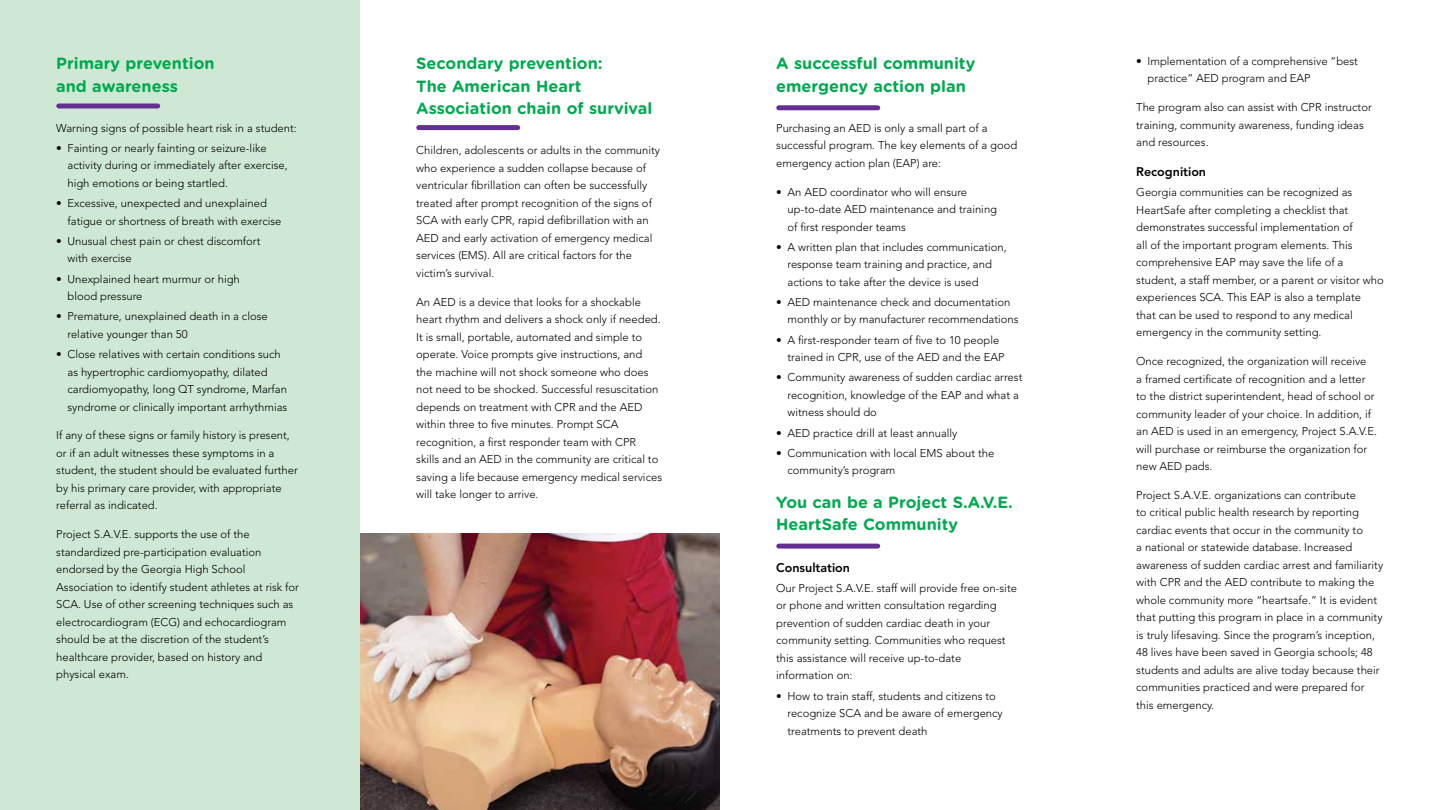
<style>
.page{position:relative;width:1440px;height:810px;background:#fff}
.page>*{position:absolute;margin:0;border:0;box-sizing:border-box;transform-origin:0 0}
.t1{font:700 16.25px/22.5px "Gotham Rounded";color:#00a94f}
.t2{font:800 12.5px "Avenir";color:#000}
.t3{font:300 11.25px/17.5px "Avenir";color:#000}
.s1{font-weight:900}
</style>
<div class="page">
<div style="left:0;top:0;width:360px;height:810px;background:#cfe8d4"></div>
<div style="left:59px;top:103px;width:99px;height:5px;background:#642f92"></div>
<div style="left:419px;top:125px;width:99px;height:5px;background:#642f92"></div>
<div style="left:779px;top:105px;width:99px;height:5px;background:#642f92"></div>
<div style="left:779px;top:544px;width:99px;height:5px;background:#642f92"></div>
<img style="left:360px;top:534px;width:360px;height:276px">
<h1 class="t1" style="left:56px;top:52px;width:160px">Primary prevention and awareness</h1>
<p class="t3" style="left:56px;top:119px;width:242px">Warning signs of possible heart risk in a student:</p>
<p class="t3" style="left:68px;top:139px;width:222px;text-indent:-11px"><span class="s1">•</span> Fainting or nearly fainting or seizure-like activity during or immediately after exercise, high emotions or being startled.</p>
<p class="t3" style="left:68px;top:195px;width:216px;text-indent:-11px"><span class="s1">•</span> Excessive, unexpected and unexplained fatigue or shortness of breath with exercise</p>
<p class="t3" style="left:68px;top:232px;width:194px;text-indent:-11px"><span class="s1">•</span> Unusual chest pain or chest discomfort with exercise</p>
<p class="t3" style="left:68px;top:270px;width:174px;text-indent:-11px"><span class="s1">•</span> Unexplained heart murmur or high blood pressure</p>
<p class="t3" style="left:68px;top:308px;width:202px;text-indent:-11px"><span class="s1">•</span> Premature, unexplained death in a close relative younger than 50</p>
<p class="t3" style="left:68px;top:345px;width:221px;text-indent:-11px"><span class="s1">•</span> Close relatives with certain conditions such as hypertrophic cardiomyopathy, dilated cardiomyopathy, long QT syndrome, Marfan syndrome or clinically important arrhythmias</p>
<p class="t3" style="left:56px;top:427px;width:243px">If any of these signs or family history is present, or if an adult witnesses these symptoms in a student, the student should be evaluated further by his primary care provider, with appropriate referral as indicated.</p>
<p class="t3" style="left:56px;top:525px;width:244px">Project S.A.V.E. supports the use of the standardized pre-participation evaluation endorsed by the Georgia High School Association to identify student athletes at risk for SCA. Use of other screening techniques such as electrocardiogram (ECG) and echocardiogram should be at the discretion of the student’s healthcare provider, based on history and physical exam.</p>
<h1 class="t1" style="left:416px;top:52px;width:238px">Secondary prevention:<br>The American Heart<br>Association chain of survival</h1>
<p class="t3" style="left:416px;top:142px;width:245px">Children, adolescents or adults in the community who experience a sudden collapse because of ventricular fibrillation can often be successfully treated after prompt recognition of the signs of SCA with early CPR, rapid defibrillation with an AED and early activation of emergency medical services (EMS). All are critical factors for the victim’s survival.</p>
<p class="t3" style="left:416px;top:293px;width:247px">An AED is a device that looks for a shockable heart rhythm and delivers a shock only if needed.<br>It is small, portable, automated and simple to operate. Voice prompts give instructions, and<br>the machine will not shock someone who does not need to be shocked. Successful resuscitation depends on treatment with CPR and the AED within three to five minutes. Prompt SCA recognition, a first responder team with CPR<br>skills and an AED in the community are critical to saving a life because emergency medical services will take longer to arrive.</p>
<h1 class="t1" style="left:776px;top:52px;width:200px">A successful community emergency action plan</h1>
<p class="t3" style="left:776px;top:119px;width:243px">Purchasing an AED is only a small part of a successful program. The key elements of a good emergency action plan (EAP) are:</p>
<p class="t3" style="left:788px;top:183px;width:211px;text-indent:-11px"><span class="s1">•</span> An AED coordinator who will ensure up-to-date AED maintenance and training of first responder teams</p>
<p class="t3" style="left:788px;top:238px;width:221px;text-indent:-11px"><span class="s1">•</span> A written plan that includes communication, response team training and practice, and actions to take after the device is used</p>
<p class="t3" style="left:788px;top:293px;width:233px;text-indent:-11px"><span class="s1">•</span> AED maintenance check and documentation monthly or by manufacturer recommendations</p>
<p class="t3" style="left:788px;top:331px;width:219px;text-indent:-11px"><span class="s1">•</span> A first-responder team of five to 10 people trained in CPR, use of the AED and the EAP</p>
<p class="t3" style="left:788px;top:369px;width:236px;text-indent:-11px"><span class="s1">•</span> Community awareness of sudden cardiac arrest recognition, knowledge of the EAP and what a witness should do</p>
<p class="t3" style="left:776px;top:424px;width:183px"><span class="s1">•</span> AED practice drill at least annually</p>
<p class="t3" style="left:788px;top:444px;width:208px;text-indent:-11px"><span class="s1">•</span> Communication with local EMS about the community’s program</p>
<h1 class="t1" style="left:776px;top:490px;width:238px">You can be a Project S.A.V.E.<br>HeartSafe Community</h1>
<p class="t2" style="left:776px;top:560px;width:75px">Consultation</p>
<p class="t3" style="left:776px;top:579px;width:242px">Our Project S.A.V.E. staff will provide free on-site or phone and written consultation regarding prevention of sudden cardiac death in your community setting. Communities who request this assistance will receive up-to-date information on:</p>
<p class="t3" style="left:788px;top:687px;width:217px;text-indent:-11px"><span class="s1">•</span> How to train staff, students and citizens to recognize SCA and be aware of emergency treatments to prevent death</p>
<p class="t3" style="left:1148px;top:52px;width:212px;text-indent:-11px"><span class="s1">•</span> Implementation of a comprehensive “best practice” AED program and EAP</p>
<p class="t3" style="left:1136px;top:98px;width:237px">The program also can assist with CPR instructor training, community awareness, funding ideas and resources.</p>
<p class="t2" style="left:1136px;top:164px;width:71px">Recognition</p>
<p class="t3" style="left:1136px;top:184px;width:249px">Georgia communities can be recognized as HeartSafe after completing a checklist that demonstrates successful implementation of<br>all of the important program elements. This comprehensive EAP may save the life of a student, a staff member, or a parent or visitor who experiences SCA. This EAP is also a template<br>that can be used to respond to any medical emergency in the community setting.</p>
<p class="t3" style="left:1136px;top:352px;width:242px">Once recognized, the organization will receive<br>a framed certificate of recognition and a letter to the district superintendent, head of school or community leader of your choice. In addition, if an AED is used in an emergency, Project S.A.V.E. will purchase or reimburse the organization for new AED pads.</p>
<p class="t3" style="left:1136px;top:486px;width:248px">Project S.A.V.E. organizations can contribute<br>to critical public health research by reporting cardiac events that occur in the community to<br>a national or statewide database. Increased awareness of sudden cardiac arrest and familiarity with CPR and the AED contribute to making the whole community more “heartsafe.” It is evident that putting this program in place in a community is truly lifesaving. Since the program’s inception, 48 lives have been saved in Georgia schools; 48 students and adults are alive today because their communities practiced and were prepared for this emergency.</p>
</div>
